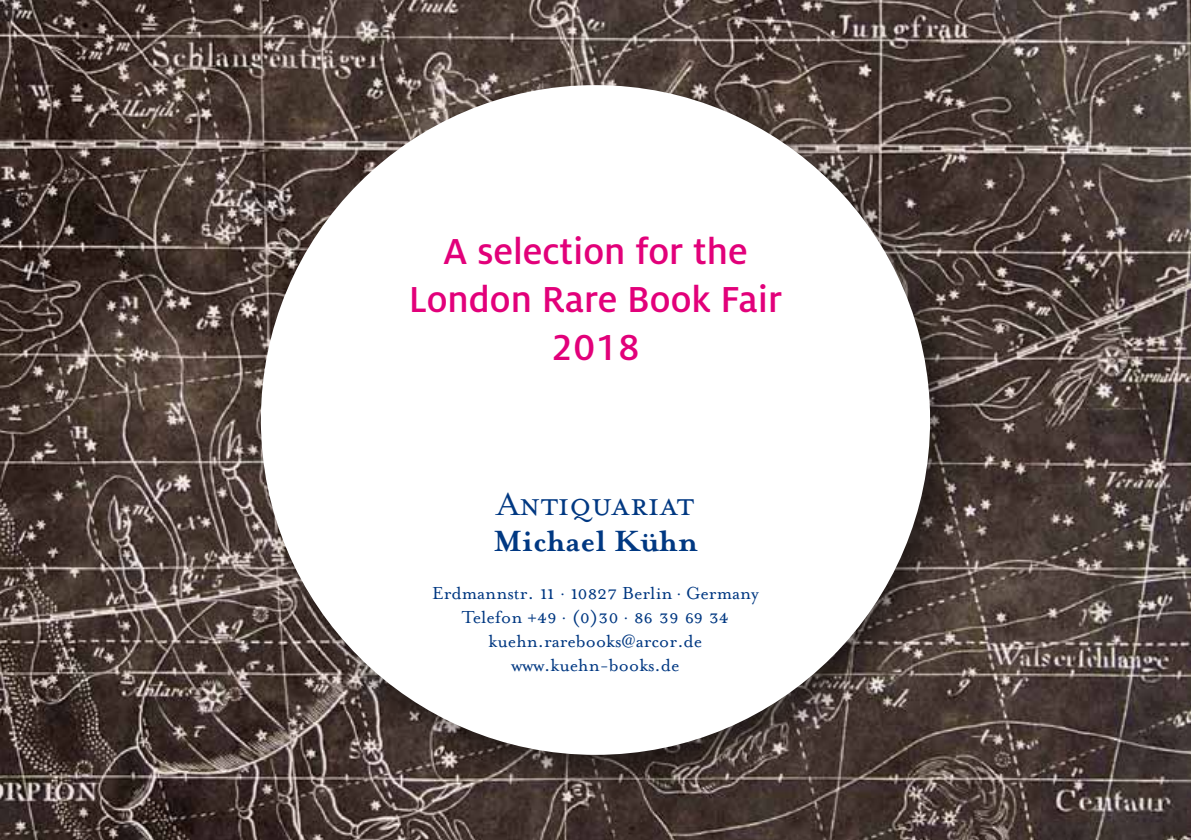
<style>
.page{position:relative;width:1191px;height:840px;background:#fff}
.page>*{position:absolute;margin:0;border:0;box-sizing:border-box;transform-origin:0 0}
.t1{font:500 40px/48px "Milo TF";color:#e2007a;text-align:center}
.t2{font:36.4px "Mrs Eaves Small Caps";color:#003882}
.t3{font:700 33.6px "Mrs Eaves";color:#003882}
.t4{font:22px "Mrs Eaves Small Caps";letter-spacing:-.02em;color:#003882}
.t5{font:20px/24px "Mrs Eaves Roman";color:#003882;text-align:center}
.s1{font-family:"Mrs Eaves Small Caps";font-size:22px}
.s2{font-family:"Mrs Eaves Roman";font-size:20px}
</style>
<div class="page">
<img style="left:0;top:0;width:1191px;height:839px">
<div style="left:241px;top:66px;width:732px;height:731px;background:#000;opacity:.5"></div>
<div style="left:261px;top:85px;width:669px;height:669px;background:#fff;border-radius:50%"></div>
<h1 class="t1" style="left:409px;top:227px;width:375px">A selection for the<br>London Rare Book Fair<br>2018</h1>
<h2 class="t2" style="left:497px;top:485px;width:199px">Antiquariat</h2>
<h3 class="t3" style="left:493px;top:521px;width:206px">Michael Kühn</h3>
<p class="t5" style="left:432px;top:580px;width:328px">Erdmannstr. <span class="s1">11</span> · <span class="s1">10827</span> Berlin · Germany</p>
<p class="t4" style="left:462px;top:604px;width:269px"><span class="s2">Telefon</span> +49 <span class="s2">·</span> (0)30 <span class="s2">·</span> 86 39 69 34</p>
<p class="t5" style="left:488px;top:628px;width:215px">kuehn.rarebooks@arcor.de www.kuehn-books.de</p>
</div>
